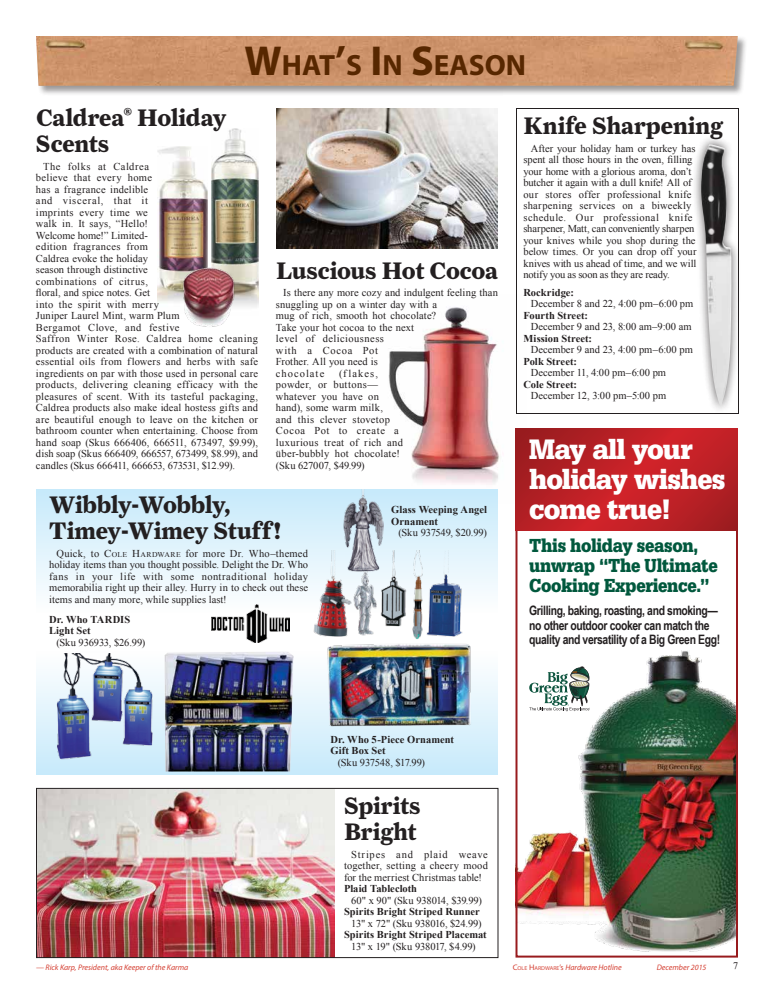
<style>
.page{position:relative;width:774px;height:1008px;background:#fff}
.page>*{position:absolute;margin:0;border:0;box-sizing:border-box;transform-origin:0 0}
.t1{font:900 29.8px/30px "Serifa Std";letter-spacing:-.035em;color:#fff;scale:.92 1}
.t2{font:700 29.4px "Myriad Pro";color:#572700}
.t3{font:700 24px/26px "Farnham Text LF";letter-spacing:-.01em;color:#231f20}
.t4{font:900 20px/20px "Serifa Std";letter-spacing:-.02em;color:#01583d;scale:.85 1}
.t5{font:700 13px/14.2px "Arial Narrow";letter-spacing:-.03em;color:#231f20}
.t6{font:10.5px/11.5px "Times New Roman";letter-spacing:.015em;color:#231f20}
.t7{font:700 10.5px/11.5px "Times New Roman";color:#231f20}
.t8{font:10.5px "Times New Roman";letter-spacing:-.01em;color:#231f20}
.t9{font:10.5px "Times New Roman";letter-spacing:-.015em;color:#231f20}
.t10{font:10.5px "Times New Roman";letter-spacing:-.02em;color:#231f20}
.t11{font:10px "Times New Roman";color:#231f20}
.t12{font:italic 8px "Myriad Pro";color:#d54134}
.s1{font-size:42px}
.s2{font-style:inherit}
.s3{font-size:7.3px}
.s4{font-style:normal}
.s5{font-style:normal;font-size:5.6px}
</style>
<div class="page">
<div style="left:36px;top:36px;width:712px;height:60px;background:#231f20;opacity:.45"></div>
<img style="left:36px;top:36px;width:702px;height:50px">
<img style="left:158px;top:146px;width:49px;height:156px">
<img style="left:212px;top:129px;width:46px;height:178px">
<img style="left:180px;top:266px;width:57px;height:61px">
<img style="left:380px;top:307px;width:136px;height:196px">
<div style="left:36px;top:652px;width:462px;height:123px;background:linear-gradient(to bottom,#fefefe,#c7eafb)"></div>
<div style="left:36px;top:490px;width:462px;height:123px;background:linear-gradient(to bottom,#c7eafb,#fefefe)"></div>
<img style="left:38px;top:790px;width:296px;height:166px">
<div style="left:36px;top:788px;width:462px;height:170px;border:1px solid #231f20"></div>
<img style="left:519px;top:650px;width:216px;height:302px">
<div style="left:516px;top:428px;width:222px;height:530px;border:2px solid #981b1e"></div>
<svg style="left:516px;top:428px;width:222px;height:103px;background:#bb2025"></svg>
<svg style="left:529px;top:666px;width:61px;height:45px"></svg>
<div style="left:516px;top:108px;width:223px;height:306px;border:1px solid #231f20"></div>
<div style="left:692px;top:136px;width:49px;height:279px;background:#231f20;opacity:.75"></div>
<img style="left:701px;top:144px;width:30px;height:263px">
<img style="left:305px;top:550px;width:167px;height:89px">
<img style="left:164px;top:652px;width:130px;height:120px">
<img style="left:276px;top:108px;width:222px;height:140px">
<img style="left:211px;top:605px;width:78px;height:37px">
<img style="left:49px;top:654px;width:108px;height:108px">
<img style="left:317px;top:644px;width:168px;height:86px">
<img style="left:342px;top:490px;width:42px;height:84px">
<h2 class="t2" style="left:245px;top:46px;width:283px"><span class="s1">W</span>HAT<span class="s1">’</span>S <span class="s1">I</span> N <span class="s1">S</span>EASON</h2>
<h3 class="t3" style="left:36px;top:105px;width:192px">Caldrea<sup>®</sup> Holiday<br>Scents</h3>
<p class="t6" style="left:36px;top:160px;width:224px;text-indent:7px">The folks at Caldrea<br>believe that every home<br>has a fragrance indelible<br>and visceral, that it<br>imprints every time we<br>walk in. It says, “Hello!<br>Welcome home!” Limited-<br>edition fragrances from<br>Caldrea evoke the holiday<br>season through distinctive<br>combinations of citrus,<br>floral, and spice notes. Get<br>into the spirit with merry<br>Juniper Laurel Mint, warm Plum<br>Bergamot Clove, and festive<br>Saffron Winter Rose. Caldrea home cleaning products are created with a combination of natural essential oils from flowers and herbs with safe ingredients on par with those used in personal care products, delivering cleaning efficacy with the pleasures of scent. With its tasteful packaging, Caldrea products also make ideal hostess gifts and are beautiful enough to leave on the kitchen or bathroom counter when entertaining. Choose from hand soap (Skus 666406, 666511, 673497, $9.99), dish soap (Skus 666409, 666557, 673499, $8.99), and candles (Skus 666411, 666653, 673531, $12.99).</p>
<h3 class="t3" style="left:276px;top:257px;width:223px">Luscious Hot Cocoa</h3>
<p class="t6" style="left:276px;top:287px;width:224px;text-indent:7px">Is there any more cozy and indulgent feeling than snuggling up on a winter day with a<br>mug of rich, smooth hot chocolate?<br>Take your hot cocoa to the next<br>level of deliciousness<br>with a Cocoa Pot<br>Frother. All you need is<br>chocolate</p>
<p class="t6" style="left:276px;top:367px;width:128px;text-indent:63px">(flakes, powder, or buttons— whatever you have on hand), some warm milk,<br>and this clever stovetop<br>Cocoa Pot to create a luxurious treat of rich and über-bubbly hot chocolate! (Sku 627007, $49.99)</p>
<p class="t7" style="left:391px;top:504px;width:97px">Glass Weeping Angel<br>Ornament</p>
<p class="t8" style="left:398px;top:526px;width:90px">(Sku 937549, $20.99)</p>
<h3 class="t3" style="left:49px;top:492px;width:233px">Wibbly-Wobbly,<br>Timey-Wimey Stuff!</h3>
<p class="t6" style="left:49px;top:548px;width:260px;text-align:justify;text-indent:7px">Quick, to <span class="s2">C</span><span class="s3">OLE</span> <span class="s2">H</span><span class="s3">ARDWARE</span> for more Dr. Who–themed holiday items than you thought possible. Delight the Dr. Who fans in your life with some nontraditional holiday memorabilia right up their alley. Hurry in to check out these items and many more, while supplies last!</p>
<p class="t7" style="left:49px;top:613px;width:83px">Dr. Who TARDIS<br>Light Set</p>
<p class="t9" style="left:56px;top:635px;width:91px">(Sku 936933, $26.99)</p>
<h3 class="t3" style="left:524px;top:113px;width:201px">Knife Sharpening</h3>
<p class="t6" style="left:523px;top:143px;width:175px;text-indent:7px">After your holiday ham or turkey has spent all those hours in the oven, filling your home with a glorious aroma, don’t butcher it again with a dull knife! All of our stores offer professional knife sharpening services on a biweekly schedule. Our professional knife sharpener, Matt, can conveniently sharpen your knives while you shop during the below times. Or you can drop off your knives with us ahead of time, and we will notify you as soon as they are ready.</p>
<p class="t7" style="left:523px;top:286px;width:52px">Rockridge:</p>
<p class="t6" style="left:531px;top:298px;width:164px">December 8 and 22, 4:00 pm–6:00 pm</p>
<p class="t7" style="left:523px;top:309px;width:66px">Fourth Street:</p>
<p class="t6" style="left:531px;top:321px;width:163px">December 9 and 23, 8:00 am–9:00 am</p>
<p class="t7" style="left:523px;top:332px;width:70px">Mission Street:</p>
<p class="t6" style="left:531px;top:344px;width:164px">December 9 and 23, 4:00 pm–6:00 pm</p>
<p class="t7" style="left:523px;top:355px;width:55px">Polk Street:</p>
<p class="t6" style="left:531px;top:367px;width:137px">December 11, 4:00 pm–6:00 pm</p>
<p class="t7" style="left:523px;top:378px;width:55px">Cole Street:</p>
<p class="t6" style="left:531px;top:390px;width:137px">December 12, 3:00 pm–5:00 pm</p>
<h1 class="t1" style="left:529px;top:434px;width:215px">May all your holiday wishes come true!</h1>
<h3 class="t4" style="left:529px;top:535px;width:223px">This holiday season, unwrap “The Ultimate<br>Cooking Experience.”</h3>
<p class="t5" style="left:529px;top:603px;width:193px">Grilling, baking, roasting, and smoking— no other outdoor cooker can match the quality and versatility of a Big Green Egg!</p>
<p class="t7" style="left:330px;top:733px;width:125px">Dr. Who 5-Piece Ornament<br>Gift Box Set</p>
<p class="t8" style="left:338px;top:755px;width:89px">(Sku 937548, $17.99)</p>
<h3 class="t3" style="left:344px;top:793px;width:78px">Spirits<br>Bright</h3>
<p class="t6" style="left:344px;top:849px;width:145px;text-align:justify;text-indent:7px">Stripes and plaid weave together, setting a cheery mood for the merriest Christmas table!</p>
<p class="t7" style="left:344px;top:883px;width:75px">Plaid Tablecloth</p>
<p class="t8" style="left:351px;top:893px;width:132px">60" x 90" (Sku 938014, $39.99)</p>
<p class="t7" style="left:344px;top:906px;width:137px">Spirits Bright Striped Runner</p>
<p class="t9" style="left:351px;top:916px;width:132px">13" x 72" (Sku 938016, $24.99)</p>
<p class="t7" style="left:344px;top:929px;width:144px">Spirits Bright Striped Placemat</p>
<p class="t10" style="left:351px;top:939px;width:126px">13" x 19" (Sku 938017, $4.99)</p>
<p class="t12" style="left:36px;top:962px;width:154px">— Rick Karp, President, aka Keeper of the Karma</p>
<p class="t12" style="left:513px;top:962px;width:111px"><span class="s4">C</span><span class="s5">OLE</span> <span class="s4">H</span><span class="s5">ARDWARE</span><span class="s4">’s</span> Hardware Hotline</p>
<p class="t12" style="left:657px;top:962px;width:51px">December 2015</p>
<p class="t11" style="left:733px;top:959px;width:6px">7</p>
</div>
